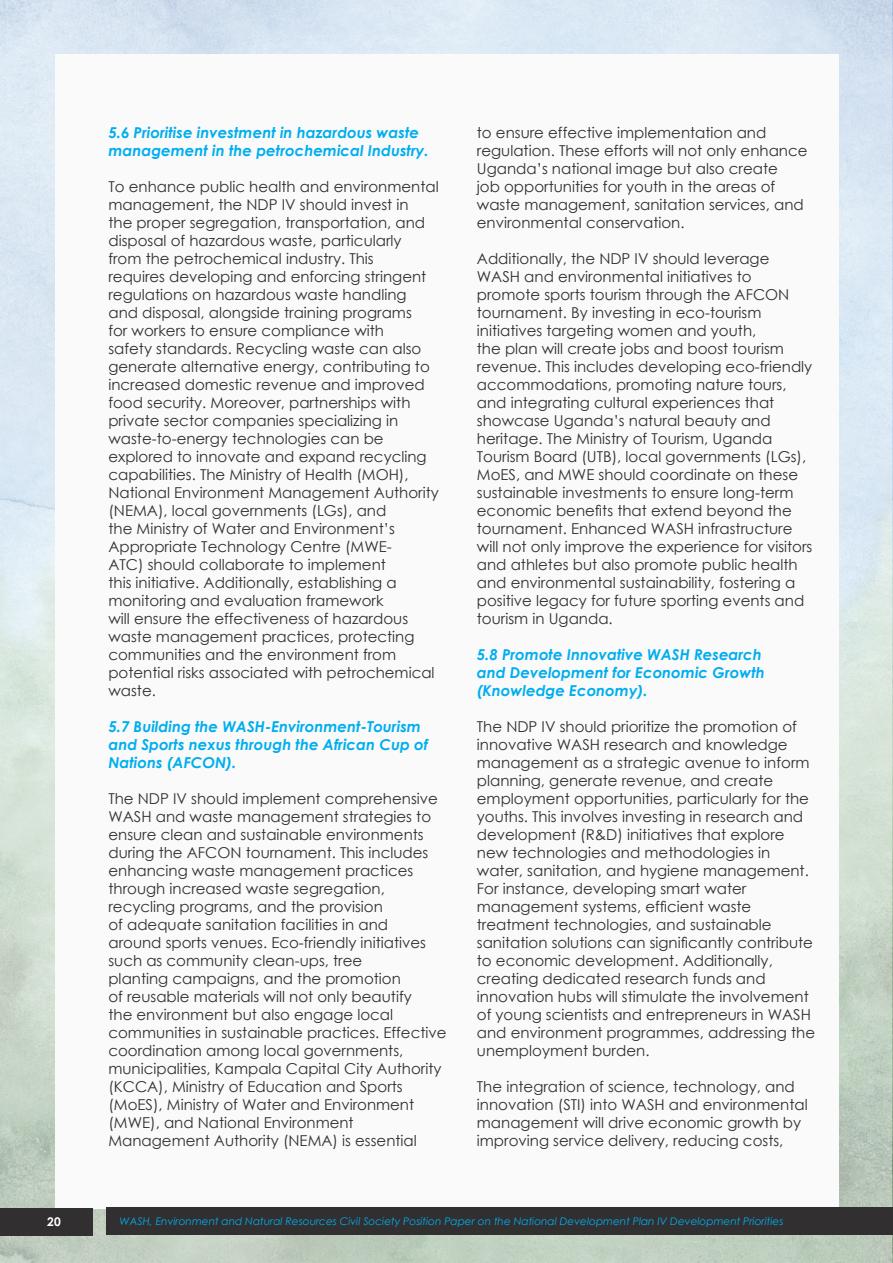
<style>
.page{position:relative;width:893px;height:1263px;background:#fff}
.page>*{position:absolute;margin:0;border:0;box-sizing:border-box;transform-origin:0 0}
.t1{font:15px/18px "Century Gothic";color:#312f30}
.t2{font:italic 700 15px/18px "Century Gothic";color:#00aeef}
.t3{font:700 12px "Century Gothic";color:#fff}
.t4{font:italic 10.5px "Century Gothic";color:#00aeef}
</style>
<div class="page">
<img style="left:0;top:0;width:893px;height:1263px">
<div style="left:55px;top:55px;width:783px;height:1154px;background:#fafafa"></div>
<div style="left:106px;top:1207px;width:787px;height:28px;background:#312f30"></div>
<div style="left:0;top:1208px;width:92px;height:27px;background:#312f30"></div>
<p class="t2" style="left:108px;top:123px;width:322px">5.6 Prioritise investment in hazardous waste management in the petrochemical Industry.</p>
<p class="t1" style="left:108px;top:177px;width:332px">To enhance public health and environmental management, the NDP IV should invest in<br>the proper segregation, transportation, and disposal of hazardous waste, particularly<br>from the petrochemical industry. This<br>requires developing and enforcing stringent regulations on hazardous waste handling and disposal, alongside training programs<br>for workers to ensure compliance with<br>safety standards. Recycling waste can also generate alternative energy, contributing to increased domestic revenue and improved food security. Moreover, partnerships with private sector companies specializing in waste-to-energy technologies can be explored to innovate and expand recycling capabilities. The Ministry of Health (MOH), National Environment Management Authority (NEMA), local governments (LGs), and<br>the Ministry of Water and Environment’s Appropriate Technology Centre (MWE-<br>ATC) should collaborate to implement<br>this initiative. Additionally, establishing a monitoring and evaluation framework<br>will ensure the effectiveness of hazardous waste management practices, protecting communities and the environment from potential risks associated with petrochemical waste.</p>
<p class="t2" style="left:108px;top:717px;width:321px">5.7 Building the WASH-Environment-Tourism and Sports nexus through the African Cup of<br>Nations (AFCON).</p>
<p class="t1" style="left:108px;top:789px;width:340px">The NDP IV should implement comprehensive WASH and waste management strategies to ensure clean and sustainable environments during the AFCON tournament. This includes enhancing waste management practices through increased waste segregation, recycling programs, and the provision<br>of adequate sanitation facilities in and<br>around sports venues. Eco-friendly initiatives such as community clean-ups, tree<br>planting campaigns, and the promotion<br>of reusable materials will not only beautify<br>the environment but also engage local communities in sustainable practices. Effective coordination among local governments, municipalities, Kampala Capital City Authority (KCCA), Ministry of Education and Sports (MoES), Ministry of Water and Environment (MWE), and National Environment Management Authority (NEMA) is essential</p>
<p class="t1" style="left:477px;top:123px;width:332px">to ensure effective implementation and regulation. These efforts will not only enhance Uganda’s national image but also create<br>job opportunities for youth in the areas of waste management, sanitation services, and environmental conservation.</p>
<p class="t1" style="left:477px;top:249px;width:337px">Additionally, the NDP IV should leverage WASH and environmental initiatives to promote sports tourism through the AFCON tournament. By investing in eco-tourism initiatives targeting women and youth,<br>the plan will create jobs and boost tourism revenue. This includes developing eco-friendly accommodations, promoting nature tours, and integrating cultural experiences that showcase Uganda’s natural beauty and heritage. The Ministry of Tourism, Uganda Tourism Board (UTB), local governments (LGs), MoES, and MWE should coordinate on these sustainable investments to ensure long-term economic benefits that extend beyond the tournament. Enhanced WASH infrastructure will not only improve the experience for visitors and athletes but also promote public health and environmental sustainability, fostering a positive legacy for future sporting events and tourism in Uganda.</p>
<p class="t2" style="left:477px;top:645px;width:289px">5.8 Promote Innovative WASH Research and Development for Economic Growth (Knowledge Economy).</p>
<p class="t1" style="left:477px;top:717px;width:340px">The NDP IV should prioritize the promotion of innovative WASH research and knowledge management as a strategic avenue to inform planning, generate revenue, and create employment opportunities, particularly for the youths. This involves investing in research and development (R&amp;D) initiatives that explore new technologies and methodologies in water, sanitation, and hygiene management.<br>For instance, developing smart water management systems, efficient waste treatment technologies, and sustainable sanitation solutions can significantly contribute to economic development. Additionally, creating dedicated research funds and innovation hubs will stimulate the involvement of young scientists and entrepreneurs in WASH and environment programmes, addressing the unemployment burden.</p>
<p class="t1" style="left:477px;top:1077px;width:332px">The integration of science, technology, and innovation (STI) into WASH and environmental management will drive economic growth by improving service delivery, reducing costs,</p>
<p class="t3" style="left:47px;top:1213px;width:15px">20</p>
<p class="t4" style="left:120px;top:1214px;width:665px">WASH, Environment and Natural Resources Civil Society Position Paper on the National Development Plan IV Development Priorities</p>
</div>
